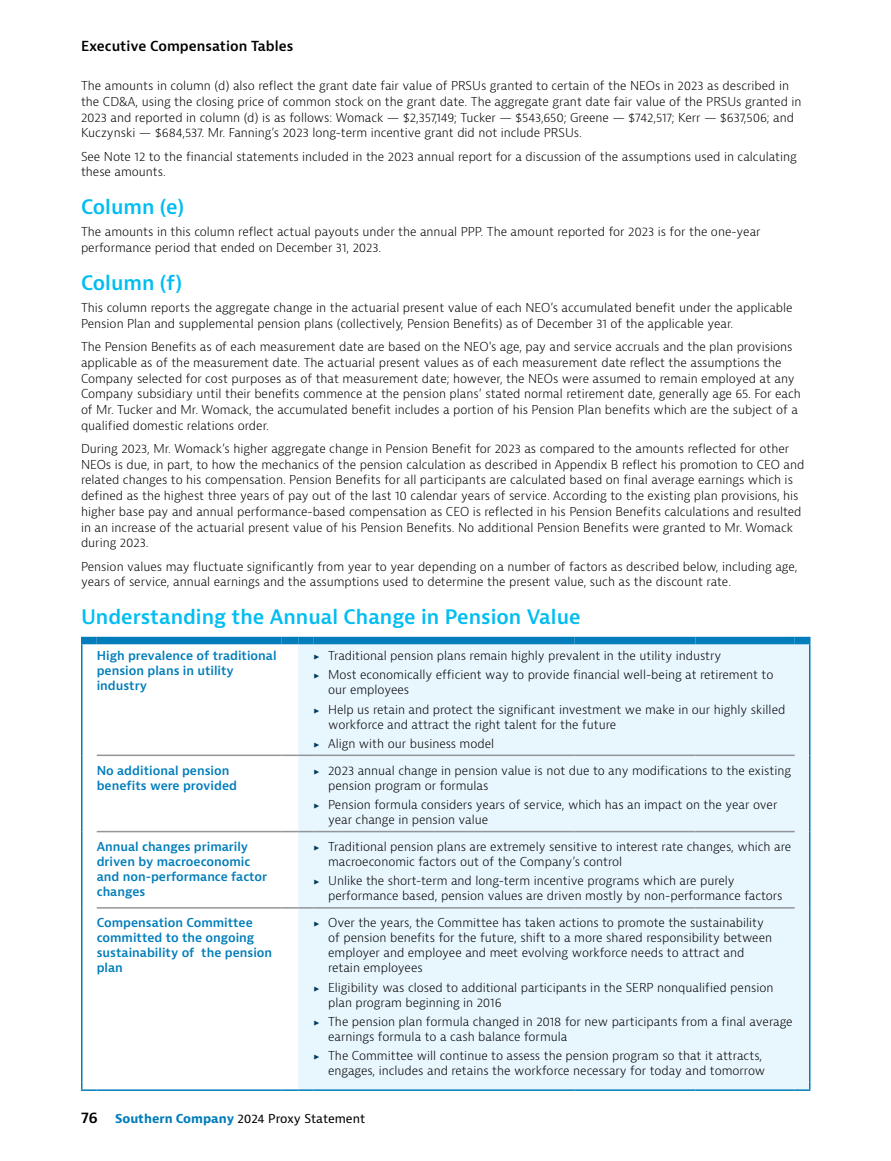
<style>
.page{position:relative;width:891px;height:1161px;background:#fff}
.page>*{position:absolute;margin:0;border:0;box-sizing:border-box;transform-origin:0 0}
.t1{font:600 19.5px "Bernina Sans";color:#00bdf2}
.t2{font:600 13.5px "Bernina Sans";color:#000}
.t3{font:300 12px/15.8px "Bernina Sans";color:#000}
.t4{font:600 12px/15px "Bernina Sans";color:#007dba}
.t5{font:12px "Bernina Sans";letter-spacing:-.01em;color:#000}
.s1{font-family:"Modern Pictograms";font-weight:400;color:#003a5d}
.s2{font-weight:600;font-size:15px}
.s3{font-weight:700;color:#007dba}
</style>
<div class="page">
<div style="left:298px;top:644px;width:511px;height:445px;background:#e8f6fd"></div>
<hr style="left:97px;top:755px;width:184px;height:1px;background:#939598">
<svg style="left:281px;top:755px;width:32px;height:1px"></svg>
<hr style="left:313px;top:755px;width:262px;height:1px;background:#939598">
<hr style="left:580px;top:755px;width:116px;height:1px;background:#939598">
<hr style="left:696px;top:755px;width:99px;height:1px;background:#939598">
<hr style="left:97px;top:831px;width:184px;height:1px;background:#939598">
<svg style="left:281px;top:831px;width:32px;height:1px"></svg>
<hr style="left:313px;top:831px;width:262px;height:1px;background:#939598">
<hr style="left:580px;top:831px;width:116px;height:1px;background:#939598">
<hr style="left:696px;top:831px;width:99px;height:1px;background:#939598">
<hr style="left:97px;top:907px;width:184px;height:2px;background:#939598">
<svg style="left:281px;top:907px;width:32px;height:2px"></svg>
<hr style="left:313px;top:907px;width:262px;height:2px;background:#939598">
<hr style="left:580px;top:907px;width:116px;height:2px;background:#939598">
<hr style="left:696px;top:907px;width:99px;height:2px;background:#939598">
<div style="left:81px;top:637px;width:16px;height:7px;background:#007dba"></div>
<div style="left:97px;top:637px;width:184px;height:7px;background:#007dba"></div>
<div style="left:281px;top:637px;width:17px;height:7px;background:#007dba"></div>
<div style="left:298px;top:637px;width:15px;height:7px;background:#007dba"></div>
<div style="left:313px;top:637px;width:262px;height:7px;background:#007dba"></div>
<svg style="left:575px;top:637px;width:5px;height:7px"></svg>
<div style="left:580px;top:637px;width:116px;height:7px;background:#007dba"></div>
<div style="left:696px;top:637px;width:99px;height:7px;background:#007dba"></div>
<div style="left:795px;top:637px;width:16px;height:7px;background:#007dba"></div>
<hr style="left:81px;top:644px;width:1px;height:111px;background:#007dba">
<hr style="left:809px;top:644px;width:2px;height:111px;background:#007dba">
<hr style="left:81px;top:755px;width:1px;height:77px;background:#007dba">
<hr style="left:809px;top:755px;width:2px;height:77px;background:#007dba">
<hr style="left:81px;top:832px;width:1px;height:76px;background:#007dba">
<hr style="left:809px;top:832px;width:2px;height:76px;background:#007dba">
<hr style="left:81px;top:908px;width:1px;height:175px;background:#007dba">
<hr style="left:809px;top:908px;width:2px;height:175px;background:#007dba">
<svg style="left:81px;top:1083px;width:16px;height:8px"></svg>
<hr style="left:97px;top:1089px;width:184px;height:2px;background:#007dba">
<svg style="left:281px;top:1089px;width:32px;height:2px"></svg>
<hr style="left:313px;top:1089px;width:262px;height:2px;background:#007dba">
<hr style="left:580px;top:1089px;width:116px;height:2px;background:#007dba">
<hr style="left:696px;top:1089px;width:99px;height:2px;background:#007dba">
<svg style="left:795px;top:1083px;width:16px;height:8px"></svg>
<p class="t2" style="left:81px;top:37px;width:214px">Executive Compensation Tables</p>
<p class="t3" style="left:81px;top:78px;width:722px">The amounts in column (d) also reflect the grant date fair value of PRSUs granted to certain of the NEOs in 2023 as described in the CD&amp;A, using the closing price of common stock on the grant date. The aggregate grant date fair value of the PRSUs granted in 2023 and reported in column (d) is as follows: Womack — $2,357,149; Tucker — $543,650; Greene — $742,517; Kerr — $637,506; and Kuczynski — $684,537. Mr. Fanning’s 2023 long-term incentive grant did not include PRSUs.</p>
<p class="t3" style="left:81px;top:148px;width:717px">See Note 12 to the financial statements included in the 2023 annual report for a discussion of the assumptions used in calculating these amounts.</p>
<h1 class="t1" style="left:81px;top:194px;width:105px">Column (e)</h1>
<p class="t3" style="left:81px;top:224px;width:681px">The amounts in this column reflect actual payouts under the annual PPP. The amount reported for 2023 is for the one-year performance period that ended on December 31, 2023.</p>
<h1 class="t1" style="left:81px;top:270px;width:103px">Column (f)</h1>
<p class="t3" style="left:81px;top:300px;width:713px">This column reports the aggregate change in the actuarial present value of each NEO’s accumulated benefit under the applicable<br>Pension Plan and supplemental pension plans (collectively, Pension Benefits) as of December 31 of the applicable year.</p>
<p class="t3" style="left:81px;top:339px;width:721px">The Pension Benefits as of each measurement date are based on the NEO’s age, pay and service accruals and the plan provisions applicable as of the measurement date. The actuarial present values as of each measurement date reflect the assumptions the Company selected for cost purposes as of that measurement date; however, the NEOs were assumed to remain employed at any Company subsidiary until their benefits commence at the pension plans’ stated normal retirement date, generally age 65. For each of Mr. Tucker and Mr. Womack, the accumulated benefit includes a portion of his Pension Plan benefits which are the subject of a qualified domestic relations order.</p>
<p class="t3" style="left:81px;top:441px;width:725px">During 2023, Mr. Womack’s higher aggregate change in Pension Benefit for 2023 as compared to the amounts reflected for other NEOs is due, in part, to how the mechanics of the pension calculation as described in Appendix B reflect his promotion to CEO and related changes to his compensation. Pension Benefits for all participants are calculated based on final average earnings which is defined as the highest three years of pay out of the last 10 calendar years of service. According to the existing plan provisions, his higher base pay and annual performance-based compensation as CEO is reflected in his Pension Benefits calculations and resulted in an increase of the actuarial present value of his Pension Benefits. No additional Pension Benefits were granted to Mr. Womack during 2023.</p>
<p class="t3" style="left:81px;top:559px;width:718px">Pension values may fluctuate significantly from year to year depending on a number of factors as described below, including age, years of service, annual earnings and the assumptions used to determine the present value, such as the discount rate.</p>
<h1 class="t1" style="left:81px;top:605px;width:501px">Understanding the Annual Change in Pension Value</h1>
<p class="t4" style="left:97px;top:648px;width:181px">High prevalence of traditional pension plans in utility industry</p>
<p class="t3" style="left:313px;top:646px;width:462px;line-height:19.2px"><span class="s1">&gt;</span> Traditional pension plans remain highly prevalent in the utility industry<br><span class="s1">&gt;</span> Most economically efficient way to provide financial well-being at retirement to</p>
<p class="t3" style="left:313px;top:681px;width:474px;line-height:19.2px;text-indent:15px">our employees<br><span class="s1">&gt;</span> Help us retain and protect the significant investment we make in our highly skilled</p>
<p class="t3" style="left:313px;top:715px;width:305px;line-height:19.2px;text-indent:15px">workforce and attract the right talent for the future <span class="s1">&gt;</span> Align with our business model</p>
<p class="t4" style="left:97px;top:763px;width:142px">No additional pension benefits were provided</p>
<p class="t3" style="left:328px;top:763px;width:464px;line-height:15px;text-indent:-15px"><span class="s1">&gt;</span> 2023 annual change in pension value is not due to any modifications to the existing pension program or formulas</p>
<p class="t3" style="left:328px;top:797px;width:451px;line-height:15px;text-indent:-15px"><span class="s1">&gt;</span> Pension formula considers years of service, which has an impact on the year over year change in pension value</p>
<p class="t4" style="left:97px;top:840px;width:172px">Annual changes primarily driven by macroeconomic and non-performance factor changes</p>
<p class="t3" style="left:328px;top:839px;width:465px;line-height:15px;text-indent:-15px"><span class="s1">&gt;</span> Traditional pension plans are extremely sensitive to interest rate changes, which are macroeconomic factors out of the Company’s control</p>
<p class="t3" style="left:328px;top:874px;width:456px;line-height:15px;text-indent:-15px"><span class="s1">&gt;</span> Unlike the short-term and long-term incentive programs which are purely performance based, pension values are driven mostly by non-performance factors</p>
<p class="t4" style="left:97px;top:916px;width:177px">Compensation Committee committed to the ongoing sustainability of the pension plan</p>
<p class="t3" style="left:328px;top:916px;width:446px;line-height:15px;text-indent:-15px"><span class="s1">&gt;</span> Over the years, the Committee has taken actions to promote the sustainability of pension benefits for the future, shift to a more shared responsibility between employer and employee and meet evolving workforce needs to attract and retain employees</p>
<p class="t3" style="left:328px;top:980px;width:447px;line-height:15px;text-indent:-15px"><span class="s1">&gt;</span> Eligibility was closed to additional participants in the SERP nonqualified pension plan program beginning in 2016</p>
<p class="t3" style="left:328px;top:1014px;width:466px;line-height:15px;text-indent:-15px"><span class="s1">&gt;</span> The pension plan formula changed in 2018 for new participants from a final average earnings formula to a cash balance formula</p>
<p class="t3" style="left:313px;top:1048px;width:454px;line-height:15px;text-align:right"><span class="s1">&gt;</span> The Committee will continue to assess the pension program so that it attracts, engages, includes and retains the workforce necessary for today and tomorrow</p>
<p class="t5" style="left:81px;top:1111px;width:286px"><span class="s2">76</span> <span class="s3">Southern Company</span> 2024 Proxy Statement</p>
</div>
